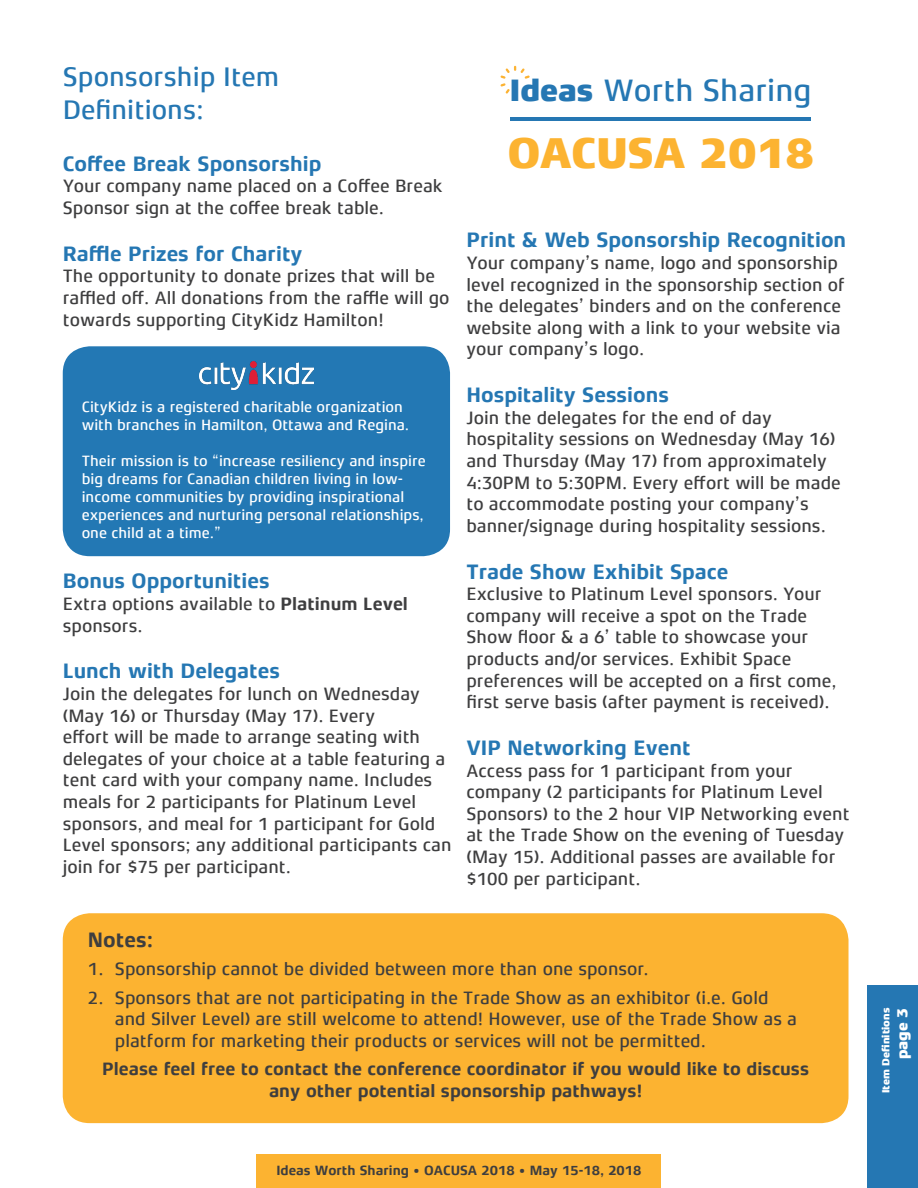
<style>
.page{position:relative;width:918px;height:1188px;background:#fff}
.page>*{position:absolute;margin:0;border:0;box-sizing:border-box;transform-origin:0 0}
.t1{font:800 43.35px "Xenois Sans Pro";color:#fcb331}
.t2{font:500 31.05px "Xenois Sans Pro";color:#2577b3}
.t3{font:500 27px "Xenois Sans Pro";color:#2577b3}
.t4{font:700 21px "Xenois Sans Pro";color:#2577b3}
.t5{font:700 21px "Xenois Sans Pro";color:#3e3e3f}
.t6{font:500 18px/21.6px "Xenois Sans Pro";color:#3e3e3f}
.t7{font:700 18px/21.6px "Xenois Sans Pro";color:#3e3e3f;text-align:center}
.t8{font:500 15px/18px "Xenois Sans Pro";color:#fff}
.t9{font:800 15px "Xenois Sans Pro";color:#fff}
.t10{font:700 13.5px "Xenois Sans Pro";color:#3e3e3f}
.t11{font:800 10.5px "Xenois Sans Pro";color:#fff}
.s1{font-weight:700}
.s2{font-weight:800}
</style>
<div class="page">
<div style="left:63px;top:346px;width:387px;height:210px;background:#2378b4;border-radius:27px"></div>
<div style="left:256px;top:1154px;width:406px;height:34px;background:#fcb331"></div>
<div style="left:868px;top:986px;width:50px;height:202px;background:#2577b3"></div>
<hr style="left:511px;top:117px;width:300px;height:4px;background:#2577b3">
<svg style="left:500px;top:66px;width:30px;height:28px"></svg>
<div style="left:63px;top:913px;width:786px;height:210px;background:#fcb331;border-radius:27px"></div>
<img style="left:199px;top:361px;width:115px;height:29px">
<p class="t3" style="left:63px;top:62px;width:218px">Sponsorship Item</p>
<p class="t3" style="left:63px;top:94px;width:143px">Definitions:</p>
<p class="t4" style="left:63px;top:152px;width:260px">Coffee Break Sponsorship</p>
<p class="t6" style="left:63px;top:175px;width:382px">Your company name placed on a Coffee Break<br>Sponsor sign at the coffee break table.</p>
<p class="t4" style="left:63px;top:242px;width:241px">Raffle Prizes for Charity</p>
<p class="t6" style="left:63px;top:265px;width:388px">The opportunity to donate prizes that will be raffled off. All donations from the raffle will go towards supporting CityKidz Hamilton!</p>
<p class="t8" style="left:82px;top:398px;width:329px">CityKidz is a registered charitable organization with branches in Hamilton, Ottawa and Regina.</p>
<p class="t8" style="left:82px;top:452px;width:346px">Their mission is to “increase resiliency and inspire big dreams for Canadian children living in low&shy;income communities by providing inspirational experiences and nurturing personal relationships, one child at a time.”</p>
<p class="t4" style="left:63px;top:569px;width:208px">Bonus Opportunities</p>
<p class="t6" style="left:63px;top:593px;width:347px">Extra options available to <span class="s1">Platinum Level </span>sponsors.</p>
<p class="t4" style="left:63px;top:659px;width:219px">Lunch with Delegates</p>
<p class="t6" style="left:63px;top:683px;width:390px">Join the delegates for lunch on Wednesday (May 16) or Thursday (May 17). Every<br>effort will be made to arrange seating with delegates of your choice at a table featuring a tent card with your company name. Includes meals for 2 participants for Platinum Level sponsors, and meal for 1 participant for Gold Level sponsors; any additional participants can join for $75 per participant.</p>
<p class="t2" style="left:510px;top:73px;width:303px"><span class="s2">Ideas</span> Worth Sharing</p>
<p class="t1" style="left:508px;top:128px;width:308px">OACUSA 2018</p>
<p class="t4" style="left:466px;top:228px;width:381px">Print &amp; Web Sponsorship Recognition</p>
<p class="t6" style="left:466px;top:252px;width:380px">Your company’s name, logo and sponsorship level recognized in the sponsorship section of the delegates’ binders and on the conference website along with a link to your website via your company’s logo.</p>
<p class="t4" style="left:466px;top:383px;width:204px">Hospitality Sessions</p>
<p class="t6" style="left:466px;top:407px;width:376px">Join the delegates for the end of day hospitality sessions on Wednesday (May 16) and Thursday (May 17) from approximately 4:30PM to 5:30PM. Every effort will be made to accommodate posting your company’s banner/signage during hospitality sessions.</p>
<p class="t4" style="left:466px;top:559px;width:264px">Trade Show Exhibit Space</p>
<p class="t6" style="left:466px;top:583px;width:372px">Exclusive to Platinum Level sponsors. Your company will receive a spot on the Trade Show floor &amp; a 6’ table to showcase your products and/or services. Exhibit Space preferences will be accepted on a first come, first serve basis (after payment is received).</p>
<p class="t4" style="left:466px;top:736px;width:226px">VIP Networking Event</p>
<p class="t6" style="left:466px;top:760px;width:385px">Access pass for 1 participant from your company (2 participants for Platinum Level Sponsors) to the 2 hour VIP Networking event at the Trade Show on the evening of Tuesday (May 15). Additional passes are available for $100 per participant.</p>
<p class="t5" style="left:88px;top:928px;width:67px">Notes:</p>
<p class="t6" style="left:88px;top:958px;width:562px">1. Sponsorship cannot be divided between more than one sponsor.</p>
<p class="t6" style="left:115px;top:987px;width:684px;text-indent:-27px">2. Sponsors that are not participating in the Trade Show as an exhibitor (i.e. Gold and Silver Level) are still welcome to attend! However, use of the Trade Show as a platform for marketing their products or services will not be permitted.</p>
<p class="t7" style="left:102px;top:1058px;width:709px">Please feel free to contact the conference coordinator if you would like to discuss any other potential sponsorship pathways!</p>
<p class="t10" style="left:276px;top:1163px;width:367px">Ideas Worth Sharing • OACUSA 2018 • May 15-18, 2018</p>
<p class="t11" style="left:880px;top:1093px;width:87px;rotate:-90deg">Item Definitions</p>
<p class="t9" style="left:894px;top:1059px;width:53px;rotate:-90deg">page 3</p>
</div>
